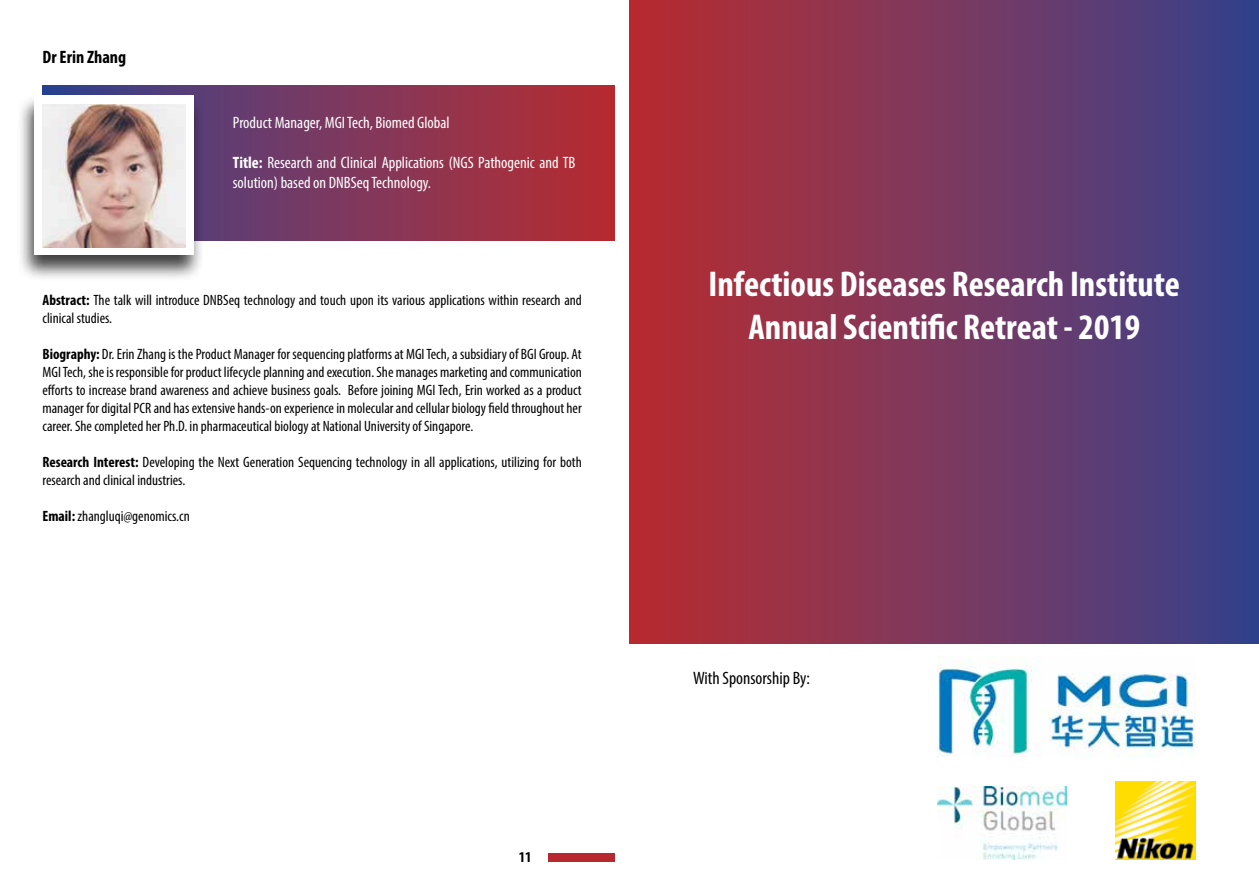
<style>
.page{position:relative;width:1259px;height:893px;background:#fff}
.page>*{position:absolute;margin:0;border:0;box-sizing:border-box;transform-origin:0 0}
.t1{font:700 condensed 36px/43.2px "Myriad Pro";color:#fff;text-align:center}
.t2{font:condensed 18px "Myriad Pro";color:#000}
.t3{font:700 condensed 18px "Myriad Pro";color:#000}
.t4{font:condensed 16.5px/19.8px "Myriad Pro";color:#fff}
.t5{font:condensed 15px/18px "Myriad Pro";color:#000}
.t6{font:700 condensed 15px "Myriad Pro";color:#000}
.s1{font-weight:700}
</style>
<div class="page">
<div style="left:43px;top:85px;width:571px;height:155px;background:linear-gradient(to right,#324390,#bb2d30)"></div>
<div style="left:548px;top:854px;width:66px;height:8px;background:#b8292f"></div>
<div style="left:629px;top:0;width:630px;height:643px;background:linear-gradient(to right,#bc2c2f,#37428d)"></div>
<img style="left:937px;top:657px;width:258px;height:100px">
<img style="left:937px;top:786px;width:130px;height:73px">
<img style="left:1116px;top:782px;width:79px;height:77px">
<div style="left:16px;top:93px;width:189px;height:189px;background:#000;opacity:.75"></div>
<div style="left:34px;top:95px;width:160px;height:160px;background:#fff"></div>
<img style="left:43px;top:104px;width:142px;height:143px">
<p class="t3" style="left:43px;top:46px;width:85px">Dr Erin Zhang</p>
<p class="t4" style="left:233px;top:113px;width:218px">Product Manager, MGI Tech, Biomed Global</p>
<p class="t4" style="left:233px;top:152px;width:344px"><span class="s1">Title:</span> Research and Clinical Applications (NGS Pathogenic and TB solution) based on DNBSeq Technology.</p>
<p class="t5" style="left:43px;top:291px;width:541px"><span class="s1">Abstract:</span> The talk will introduce DNBSeq technology and touch upon its various applications within research and clinical studies.</p>
<p class="t5" style="left:43px;top:345px;width:541px;text-align:justify"><span class="s1">Biography:</span> Dr. Erin Zhang is the Product Manager for sequencing platforms at MGI Tech, a subsidiary of BGI Group. At MGI Tech, she is responsible for product lifecycle planning and execution. She manages marketing and communication efforts to increase brand awareness and achieve business goals. Before joining MGI Tech, Erin worked as a product manager for digital PCR and has extensive hands-on experience in molecular and cellular biology field throughout her career. She completed her Ph.D. in pharmaceutical biology at National University of Singapore.</p>
<p class="t5" style="left:43px;top:453px;width:541px"><span class="s1">Research Interest:</span> Developing the Next Generation Sequencing technology in all applications, utilizing for both research and clinical industries.</p>
<p class="t5" style="left:43px;top:507px;width:149px"><span class="s1">Email:</span> zhangluqi@genomics.cn</p>
<p class="t6" style="left:519px;top:848px;width:14px">11</p>
<h1 class="t1" style="left:708px;top:262px;width:473px">Infectious Diseases Research Institute<br>Annual Scientific Retreat - 2019</h1>
<p class="t2" style="left:693px;top:667px;width:118px">With Sponsorship By:</p>
</div>
